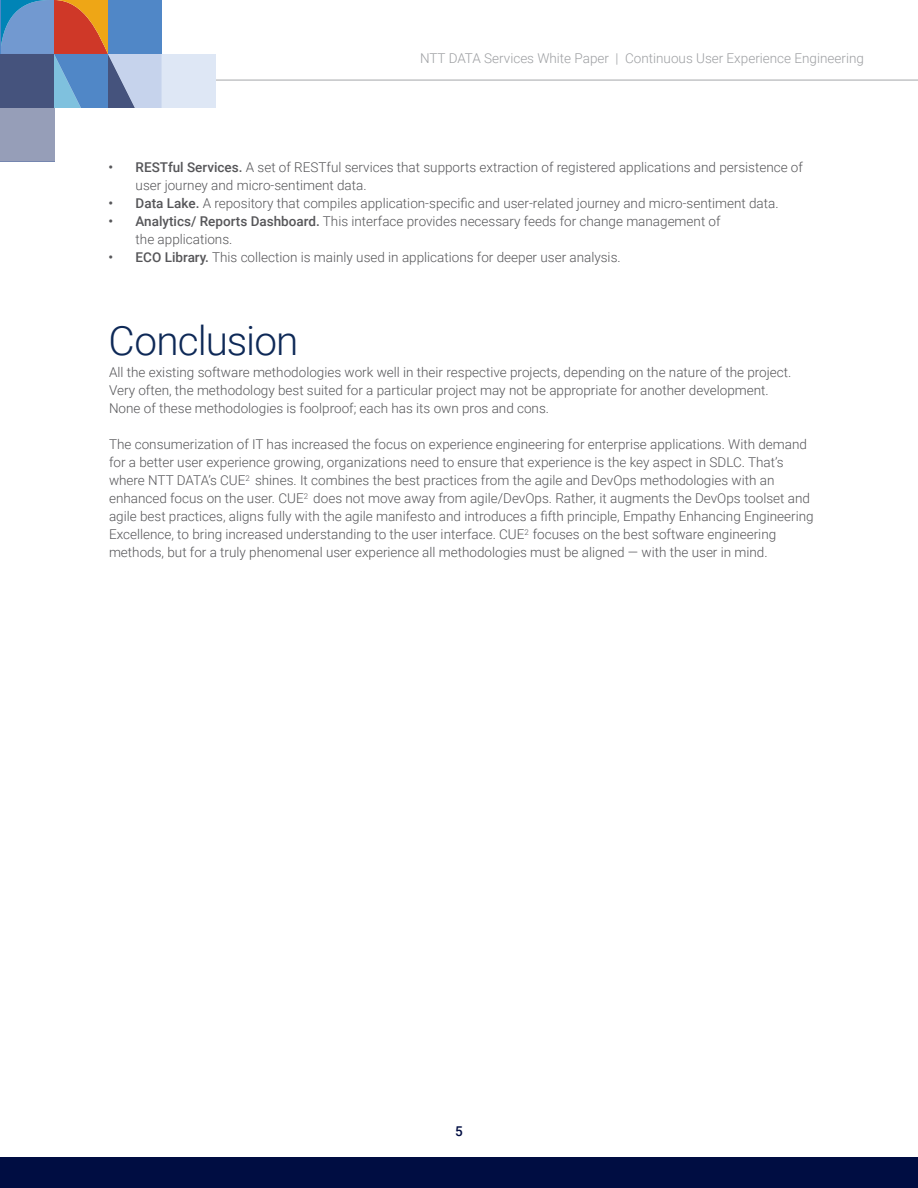
<style>
.page{position:relative;width:918px;height:1188px;background:#fff}
.page>*{position:absolute;margin:0;border:0;box-sizing:border-box;transform-origin:0 0}
.t1{font:300 40.5px "Roboto";letter-spacing:-.02em;color:#0e2957}
.t2{font:300 13.5px/18px "Roboto";color:#565659}
.t3{font:300 13.5px "Roboto";color:#9d9fa2}
.t4{font:500 13.5px "Roboto";color:#000d42}
.s1{font-weight:500}
</style>
<div class="page">
<hr style="left:216px;top:79px;width:702px;height:2px;background:#c2c4c6">
<div style="left:0;top:1158px;width:918px;height:30px;background:#000d42"></div>
<svg style="left:0;top:0;width:162px;height:108px;background:#7782a2"></svg>
<div style="left:0;top:108px;width:54px;height:54px;background:#969eb8"></div>
<div style="left:162px;top:54px;width:54px;height:54px;background:#dee7f5"></div>
<p class="t3" style="left:420px;top:49px;width:445px">NTT DATA Services White Paper | Continuous User Experience Engineering</p>
<p class="t2" style="left:136px;top:158px;width:669px;text-indent:-27px"><span class="s1">• RESTful Services.</span> A set of RESTful services that supports extraction of registered applications and persistence of user journey and micro-sentiment data.</p>
<p class="t2" style="left:109px;top:194px;width:672px"><span class="s1">• Data Lake.</span> A repository that compiles application-specific and user-related journey and micro-sentiment data.</p>
<p class="t2" style="left:136px;top:212px;width:586px;text-indent:-27px"><span class="s1">• Analytics/ Reports Dashboard.</span> This interface provides necessary feeds for change management of the applications.</p>
<p class="t2" style="left:109px;top:248px;width:514px"><span class="s1">• ECO Library.</span> This collection is mainly used in applications for deeper user analysis.</p>
<h1 class="t1" style="left:109px;top:312px;width:191px">Conclusion</h1>
<p class="t2" style="left:109px;top:363px;width:684px">All the existing software methodologies work well in their respective projects, depending on the nature of the project.<br>Very often, the methodology best suited for a particular project may not be appropriate for another development.<br>None of these methodologies is foolproof; each has its own pros and cons.</p>
<p class="t2" style="left:109px;top:435px;width:706px">The consumerization of IT has increased the focus on experience engineering for enterprise applications. With demand for a better user experience growing, organizations need to ensure that experience is the key aspect in SDLC. That’s where NTT DATA’s CUE<sup>2</sup> shines. It combines the best practices from the agile and DevOps methodologies with an enhanced focus on the user. CUE<sup>2</sup> does not move away from agile/DevOps. Rather, it augments the DevOps toolset and agile best practices, aligns fully with the agile manifesto and introduces a fifth principle, Empathy Enhancing Engineering Excellence, to bring increased understanding to the user interface. CUE<sup>2</sup> focuses on the best software engineering methods, but for a truly phenomenal user experience all methodologies must be aligned — with the user in mind.</p>
<p class="t4" style="left:455px;top:1122px;width:9px">5</p>
</div>
